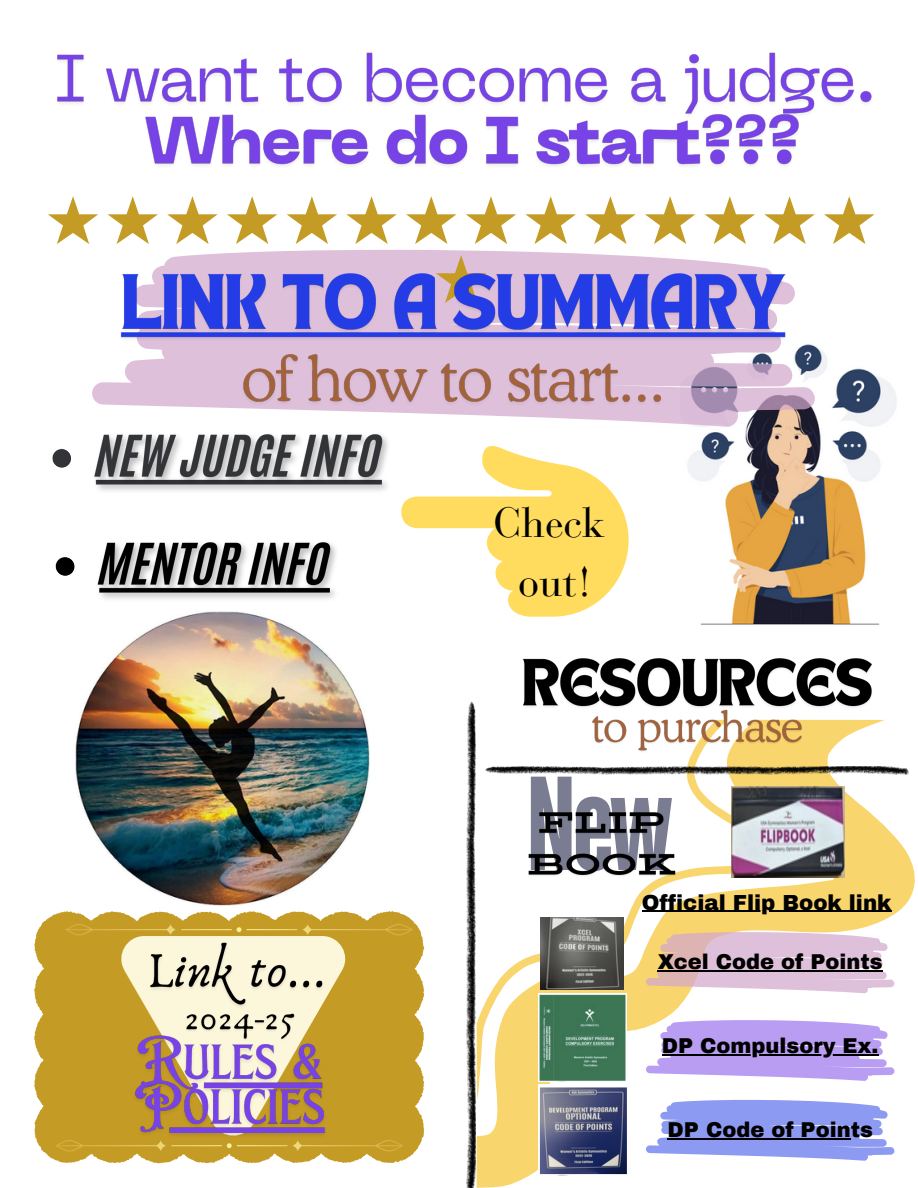
<style>
.page{position:relative;width:918px;height:1188px;background:#fff}
.page>*{position:absolute;margin:0;border:0;box-sizing:border-box;transform-origin:0 0}
.t1{font:700 133.35px "TT Bluescreens";color:#7a7c91}
.t2{font:60.9px/58.9px "Wen Quan Yi Micro Hei";color:#c49c25;text-align:center}
.t3{font:42px "Bauer Bodoni Pro";color:#000}
.t4{font:900 21.3px "Archivo";color:#000}
.t5{font:900 21px "Archivo";color:#000}
</style>
<div class="page">
<svg style="left:401px;top:446px;width:228px;height:171px"></svg>
<svg style="left:477px;top:720px;width:438px;height:468px"></svg>
<svg style="left:34px;top:911px;width:390px;height:252px;background:#caa63c"></svg>
<svg style="left:55px;top:1140px;width:348px;height:12px;background:#c8a22d"></svg>
<svg style="left:65px;top:923px;width:348px;height:13px;background:#c7a12c"></svg>
<svg style="left:116px;top:936px;width:235px;height:203px;background:#d3b456"></svg>
<img style="left:128px;top:1023px;width:203px;height:119px">
<img style="left:181px;top:1013px;width:118px;height:32px">
<img style="left:143px;top:939px;width:186px;height:74px">
<img style="left:539px;top:1085px;width:90px;height:91px">
<svg style="left:646px;top:1100px;width:249px;height:61px"></svg>
<svg style="left:646px;top:1020px;width:249px;height:61px"></svg>
<svg style="left:646px;top:932px;width:249px;height:61px;background:#e4c7d0"></svg>
<img style="left:539px;top:993px;width:87px;height:88px">
<img style="left:541px;top:917px;width:83px;height:72px">
<img style="left:526px;top:799px;width:153px;height:88px">
<img style="left:732px;top:787px;width:113px;height:90px">
<svg style="left:477px;top:766px;width:438px;height:9px"></svg>
<svg style="left:466px;top:701px;width:10px;height:487px;background:#6f6f6f"></svg>
<img style="left:687px;top:346px;width:210px;height:279px">
<svg style="left:92px;top:250px;width:723px;height:177px;fill:#dfc0db"></svg>
<img style="left:76px;top:612px;width:293px;height:293px">
<img style="left:55px;top:542px;width:281px;height:57px">
<img style="left:589px;top:721px;width:217px;height:35px">
<img style="left:517px;top:658px;width:360px;height:63px">
<img style="left:52px;top:421px;width:348px;height:70px">
<img style="left:57px;top:52px;width:815px;height:114px">
<img style="left:238px;top:347px;width:430px;height:69px">
<img style="left:115px;top:269px;width:678px;height:78px">
<hr style="left:658px;top:970px;width:225px;height:2px;background:#000">
<hr style="left:668px;top:1138px;width:183px;height:1px;background:#000">
<hr style="left:662px;top:1054px;width:217px;height:1px;background:#000">
<hr style="left:642px;top:911px;width:249px;height:1px;background:#000">
<p class="t2" style="left:43px;top:191px;width:839px">★★★★★★★★★★★★★★ ★</p>
<p class="t3" style="left:494px;top:506px;width:113px">Check</p>
<p class="t3" style="left:518px;top:565px;width:76px">out!</p>
<p class="t1" style="left:526px;top:761px;width:149px">New</p>
<p class="t4" style="left:642px;top:891px;width:251px">Official Flip Book link</p>
<p class="t5" style="left:658px;top:951px;width:227px">Xcel Code of Points</p>
<p class="t5" style="left:662px;top:1035px;width:218px">DP Compulsory Ex.</p>
<p class="t5" style="left:668px;top:1119px;width:207px">DP Code of Points</p>
</div>
